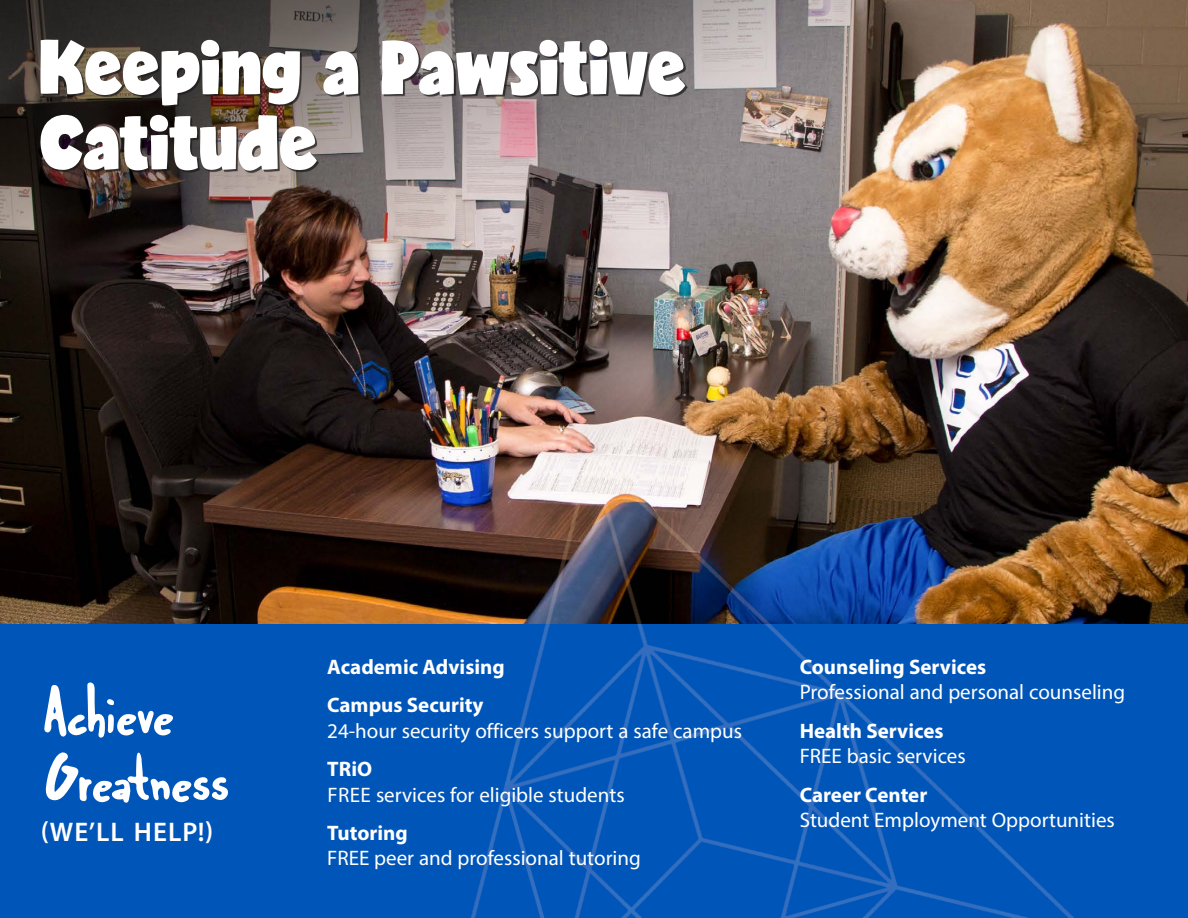
<style>
.page{position:relative;width:1188px;height:918px;background:#fff}
.page>*{position:absolute;margin:0;border:0;box-sizing:border-box;transform-origin:0 0}
.t1{font:96px "Scenders";letter-spacing:-.015em;color:#fff}
.t2{font:72px/75px "Candy";letter-spacing:-.01em;color:#fff}
.t3{font:600 27px "Myriad Pro";letter-spacing:.04em;color:#fff}
.t4{font:21px "Myriad Pro";color:#fff}
.t5{font:700 21px/38.7px "Myriad Pro";color:#fff}
</style>
<div class="page">
<img style="left:0;top:350px;width:1188px;height:274px">
<div style="left:0;top:624px;width:1188px;height:294px;background:#0055b8"></div>
<img style="left:0;top:0;width:1188px;height:350px">
<div style="left:43px;top:42px;width:645px;height:131px;background:#1c1b1a;opacity:.76"></div>
<img style="left:317px;top:359px;width:768px;height:559px">
<h2 class="t2" style="left:40px;top:34px;width:649px">Keeping a Pawsitive<br>Catitude</h2>
<h1 class="t1" style="left:40px;top:670px;width:134px">Achieve</h1>
<h1 class="t1" style="left:40px;top:737px;width:188px">Greatness</h1>
<p class="t3" style="left:41px;top:814px;width:174px">(WE’LL HELP!)</p>
<p class="t5" style="left:327px;top:647px;width:179px">Academic Advising<br>Campus Security</p>
<p class="t4" style="left:327px;top:718px;width:416px">24-hour security officers support a safe campus</p>
<p class="t5" style="left:327px;top:749px;width:46px">TRiO</p>
<p class="t4" style="left:327px;top:782px;width:299px">FREE services for eligible students</p>
<p class="t5" style="left:327px;top:813px;width:82px">Tutoring</p>
<p class="t4" style="left:327px;top:845px;width:315px">FREE peer and professional tutoring</p>
<p class="t5" style="left:800px;top:647px;width:188px">Counseling Services</p>
<p class="t4" style="left:800px;top:679px;width:327px">Professional and personal counseling</p>
<p class="t5" style="left:800px;top:711px;width:145px">Health Services</p>
<p class="t4" style="left:800px;top:743px;width:168px">FREE basic services</p>
<p class="t5" style="left:800px;top:774px;width:129px">Career Center</p>
<p class="t4" style="left:800px;top:807px;width:317px">Student Employment Opportunities</p>
</div>
